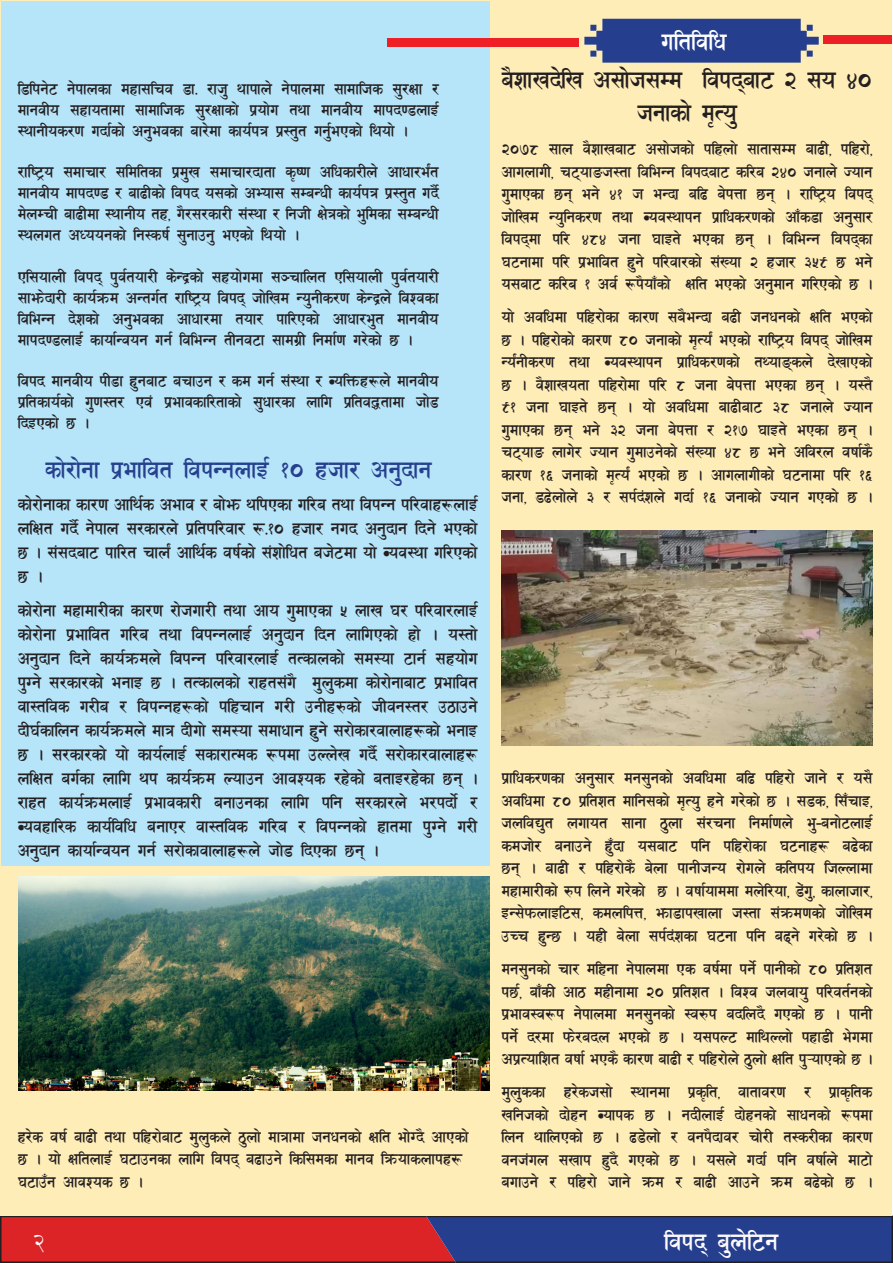
<style>
.page{position:relative;width:893px;height:1263px;background:#fff}
.page>*{position:absolute;margin:0;border:0;box-sizing:border-box;transform-origin:0 0}
.t1{font:30px/33px "Khaki";letter-spacing:-.01em;color:#231f20;text-align:center}
.t2{font:30px "Khaki";color:#27408e}
.t3{font:30px "Khaki";color:#fefafc}
.t4{font:30px "Khaki";color:#fff}
.t5{font:21px/24px "Khaki";color:#231f20}
.t6{font:21px "Fontasy Himali";color:#fff}
.t7{font:19.5px/22.5px "Khaki";color:#231f20}
.s1{font-family:"Preeti";font-weight:700}
</style>
<div class="page">
<svg style="left:0;top:1215px;width:893px;height:48px;background:#793057"></svg>
<div style="left:1px;top:0;width:891px;height:1216px;background:#ffedb8"></div>
<div style="left:1px;top:1px;width:488px;height:864px;background:#b6e4f9"></div>
<svg style="left:584px;top:19px;width:235px;height:44px;background:#3c5192"></svg>
<div style="left:387px;top:38px;width:192px;height:9px;background:#ee2026"></div>
<div style="left:824px;top:36px;width:68px;height:8px;background:#ee2026"></div>
<img style="left:502px;top:531px;width:371px;height:214px">
<img style="left:18px;top:876px;width:471px;height:215px">
<p class="t7" style="left:18px;top:80px;width:426px;line-height:21px">l8lkg]6 g]kfnsf dxf;lrj 8f= /fh' yfkfn] g]kfndf ;fdflhs ;'/Iff / dfgjLo ;xfotfdf ;fdflhs ;'/Iffsf] k|of]u tyf dfgjLo dfkb08nfO{ :yfgLos/0f ubf{sf]cg'ejsf af/]df sfo{kq k|:t't ug{'ePsf]lyof].</p>
<p class="t7" style="left:18px;top:163px;width:431px;line-height:21px">/fli6«o ;dfrf/ ;ldltsf k|d'v ;dfrf/bftf s[i0f clwsf/Ln] cfwf/e”t dfgjLo dfkb08 / af9Lsf]ljkb o;sf]cEof; ;DaGwL sfo{kq k|:t't ub}{ d]nDrL af9Ldf :yfgLo tx, u}/;/sf/L ;+:yf / lghL If]qsf]e'ldsf ;DaGwL :ynut cWoogsf]lg:sif{ ;'gfpg'ePsf]lyof].</p>
<p class="t7" style="left:18px;top:267px;width:422px;line-height:21px;text-align:justify">Pl;ofnL ljkb\ k'j{tof/L s]G<span class="s1">›</span>sf];xof]udf ;~rflnt Pl;ofnL k'j{tof/L ;fem]bf/L sfo{qmd cGtu{t /fli6«o ljkb\ hf]lvd Go'gLs/0f s]G<span class="s1">›</span>n]ljZjsf ljleGg b]zsf] cg'ejsf cfwf/df tof/ kfl/Psf] cfwf/e't dfgjLo dfkb08nfO{ sfof{Gjog ug{ ljleGg tLgj6f ;fdu|L lgdf{0f u/]sf]5 .</p>
<p class="t7" style="left:18px;top:371px;width:422px;line-height:21px;text-align:justify">ljkb dfgjLo kL8f x'gaf6 arfpg / sd ug{ ;+:yf / JolQmx?n]dfgjLo k|ltsfo{sf] u'0f:t/ Pj+ k|efjsfl/tfsf] ;'wf/sf nflu k|ltj4tfdf hf]8 lbOPsf]5 .</p>
<p class="t2" style="left:45px;top:456px;width:388px">sf]/f]gf k|efljt ljkGgnfO{ !) xhf/ cg'bfg</p>
<p class="t5" style="left:18px;top:493px;width:469px">sf]/f]gfsf sf/0f cfly{s cefj / af]em ylkPsf ul/a tyf ljkGg kl/jfx?nfO{ nlIft ub{}g]kfn ;/sf/n]k|ltkl/jf/ ?=!) xhf/ gub cg'bfg lbg]ePsf] 5 . ;+;baf6 kfl/t rfn” cfly{s jif{sf];+zf]lwt ah]6df of]Joj:yf ul/Psf] 5 .</p>
<p class="t5" style="left:18px;top:600px;width:469px">sf]/f]gf dxfdf/Lsf sf/0f /f]huf/L tyf cfo u'dfPsf % nfv 3/ kl/jf/nfO{ sf]/f]gf k|efljt ul/a tyf ljkGgnfO{ cg'bfg lbg nfluPsf] xf] . o:tf] cg'bfg lbg] sfo{qmdn] ljkGg kl/jf/nfO{ tTsfnsf] ;d:of 6fg{ ;xof]u k'Ug];/sf/sf]egfO 5 . tTsfnsf]/fxt;+u} d'n'sdf sf]/f]gfaf6 k|efljt jf:tljs u/La / ljkGgx?sf] klxrfg u/L pgLx¿sf] hLjg:t/ p7fpg] bL3{sflng sfo{qmdn]dfq bLuf];d:of ;dfwfg x'g];/f]sf/jfnfx?sf]egfO 5 . ;/sf/sf]of]sfo{nfO{ ;sf/fTds ?kdf pNn]v ub}{ ;/f]sf/jfnfx? nlIft au{sf nflu yk sfo{qmd Nofpg cfjZos /x]sf]atfO/x]sf 5g\ . /fxt sfo{qmdnfO{ k|efjsf/L agfpgsf nflu klg ;/sf/n] e/kbf{] / Jojxfl/s sfo{ljlw agfP/ jf:tljs ul/a / ljkGgsf] xftdf k'Ug] u/L cg'bfg sfof{Gjog ug{ ;/f]sfjfnfx?n]hf]8 lbPsf 5g\.</p>
<p class="t7" style="left:18px;top:1126px;width:460px">x/]s jif{ af9L tyf klx/f]af6 d'n'sn]7'nf]dfqfdf hgwgsf]Iflt ef]Ub}cfPsf]<br>5 . of]IfltnfO{ 36fpgsf nflu ljkb\ a9fpg]lsl;dsf dfgj lqmofsnfkx?<br>36fpFg cfjZos 5 .</p>
<p class="t4" style="left:662px;top:29px;width:67px">ultljlw</p>
<p class="t1" style="left:502px;top:64px;width:372px">a}zfvb]lv c;f]h;Dd ljkb\af6 @ ;o $) hgfsf]d[To'</p>
<p class="t7" style="left:502px;top:139px;width:380px">@)&amp;* ;fn j}zfvaf6 c;f]hsf] klxnf] ;ftf;Dd af9L, klx/f], cfunfuL, r6\ofªh:tf ljleGg ljkbaf6 sl/a @$) hgfn]Hofg u'dfPsf 5g\ eg] $! Hf eGbf al9 a]kQf 5g\ . /fli6«o ljkb\ hf]lvd Go'lgs/0f tyf Joj:yfkg k|flws/0fsf] cfFs8f cg';f/ ljkb\df kl/ $*$ hgf 3fOt] ePsf 5g\ . ljleGg ljkb\sf 36gfdf kl/ k|efljt x'g] kl/jf/sf] ;+Vof @ xhf/ #%( 5 eg] o;af6 sl/a ! cj{ ?k}ofFsf] Iflt ePsf]cg'dfg ul/Psf]5 .</p>
<p class="t7" style="left:502px;top:307px;width:381px">of] cjlwdf klx/f]sf sf/0f ;a}eGbf a9L hgwgsf] Iflt ePsf] 5 . klx/f]sf]sf/0f *) hgfsf]d[To” ePsf]/fli6«o ljkb\ hf]lvd Go”gLs/0f tyf Joj:yfkg k|flws/0fsf] tYofª\sn] b]vfPsf] 5 . j}zfvotf klx/f]df kl/ * hgf a]kQf ePsf 5g\ . o:t} (! hgf 3fOt] 5g\ . of] cjlwdf af9Laf6 #* hgfn] Hofg u'dfPsf 5g\ eg] #@ hgf a]kQf / @!&amp; 3fOt] ePsf 5g\ . r6\ofª nfu]/ Hofg u'dfpg]sf];+Vof $* 5 eg]clj/n jiff{s} sf/0f !^ hgfsf] d[To” ePsf] 5 . cfunfuLsf] 36gfdf kl/ !^ hgf, 89]nf]n] # / ;k{b+zn] ubf{ !^ hgfsf] Hofg uPsf] 5 .</p>
<p class="t7" style="left:502px;top:768px;width:381px">k|flws/0fsf cg';f/ dg;'gsf] cjlwdf al9 klx/f] hfg] / o;} cjlwdf *) k|ltzt dflg;sf]d[To'xg]u/]sf]5 . ;8s, l;FrfO, hnljB't nufot ;fgf 7'nf ;+/rgf lgdf{0fn] e'–agf]6nfO{ sdhf]/ agfpg] x'Fbf o;af6 klg klx/f]sf 36gfx? a9]sf 5g\ . af9L / klx/f]s} a]nf kfgLhGo /f]un] sltko lhNnfdf dxfdf/Lsf]¿k lng]u/]sf] 5 . jiff{ofddf dn]l/of, 8]+u', sfnfhf/, OG;]kmnfOl6;, sdnlkQ, emf8fkvfnf h:tf ;+qmd0fsf] hf]lvd pRr x'G5 . oxL a]nf ;k{b+zsf 36gf klg a9\g] u/]sf] 5 .</p>
<p class="t7" style="left:502px;top:959px;width:380px">dg;'gsf]rf/ dlxgf g]kfndf Ps jif{df kg]{ kfgLsf]*) k|ltzt k5{, afFsL cf7 dxLgfdf @) k|ltzt . ljZj hnjfo'kl/jt{gsf] k|efj:j?k g]kfndf dg;'gsf] :j¿k ablnb}uPsf] 5 . kfgL kg]{ b/df km]/abn ePsf] 5 . o;kN6 dflyNnf] kxf8L e]udf ck|Toflzt jiff{ ePs}sf/0f af9L / klx/f]n]7'nf]Iflt k'¥ofPsf]5 .</p>
<p class="t7" style="left:502px;top:1082px;width:380px">d'n'ssf x/]sh;f] :yfgdf k|s[lt, jftfj/0f / k|fs[lts vlghsf] bf]xg Jofks 5 . gbLnfO{ bf]xgsf] ;fwgsf] ?kdf lng yflnPsf] 5 . 98]nf] / jgk}bfj/ rf]/L t:s/Lsf sf/0f jgh+un ;vfk x'b} uPsf] 5 . o;n] ubf{ klg jiff{n] df6f] aufpg] / klx/f] hfg] qmd / af9L cfpg] qmd a9]sf] 5 .</p>
<p class="t6" style="left:33px;top:1228px;width:14px">2</p>
<h1 class="t3" style="left:665px;top:1228px;width:115px">ljkb\ a'n]l6g</h1>
</div>
